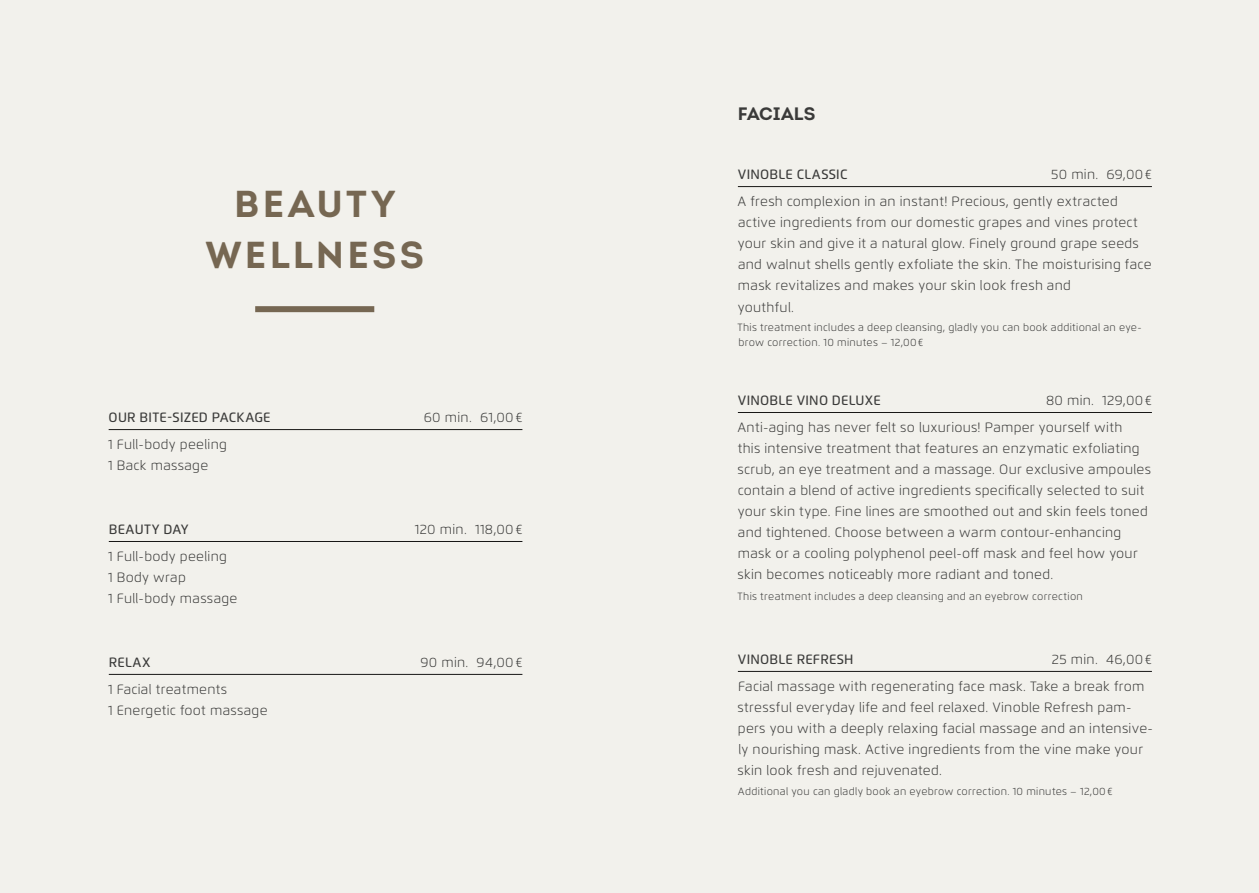
<style>
.page{position:relative;width:1259px;height:893px;background:#f2f1ec}
.page>*{position:absolute;margin:0;border:0;box-sizing:border-box;transform-origin:0 0}
.t1{font:700 37.5px/51px "Intro";letter-spacing:.085em;color:#766752;text-align:center}
.t2{font:700 18px "Intro";color:#3a3a39}
.t3{font:300 13.5px/21px "Flexo";letter-spacing:.02em;color:#3a3a39}
.t4{font:500 13.5px "Flexo";letter-spacing:.02em;color:#3a3a39}
.t5{font:300 10.5px/15px "Flexo";letter-spacing:.03em;color:#3a3a39}
</style>
<div class="page">
<hr style="left:738px;top:186px;width:414px;height:1px;background:#181716">
<hr style="left:738px;top:412px;width:414px;height:1px;background:#181716">
<hr style="left:738px;top:671px;width:414px;height:1px;background:#181716">
<hr style="left:109px;top:429px;width:413px;height:1px;background:#181716">
<hr style="left:109px;top:541px;width:413px;height:1px;background:#181716">
<hr style="left:109px;top:674px;width:413px;height:1px;background:#181716">
<div style="left:255px;top:306px;width:119px;height:6px;background:#766752"></div>
<h1 class="t1" style="left:205px;top:178px;width:220px">BEAUTY<br>WELLNESS</h1>
<p class="t4" style="left:109px;top:409px;width:163px">OUR BITE-SIZED PACKAGE</p>
<p class="t3" style="left:424px;top:407px;width:100px">60 min. 61,00€</p>
<p class="t3" style="left:108px;top:434px;width:120px">1 Full-body peeling<br>1 Back massage</p>
<p class="t4" style="left:109px;top:521px;width:81px">BEAUTY DAY</p>
<p class="t3" style="left:415px;top:519px;width:109px">120 min. 118,00€</p>
<p class="t3" style="left:108px;top:546px;width:131px">1 Full-body peeling<br>1 Body wrap<br>1 Full-body massage</p>
<p class="t4" style="left:109px;top:654px;width:43px">RELAX</p>
<p class="t3" style="left:420px;top:652px;width:103px">90 min. 94,00€</p>
<p class="t3" style="left:108px;top:679px;width:161px">1 Facial treatments<br>1 Energetic foot massage</p>
<h2 class="t2" style="left:738px;top:102px;width:79px">FACIALS</h2>
<p class="t3" style="left:737px;top:161px;width:416px;line-height:27.5px;text-indent:314px">50 min. 69,00€<br>A fresh complexion in an instant! Precious, gently extracted</p>
<p class="t3" style="left:738px;top:212px;width:415px">active ingredients from our domestic grapes and vines protect your skin and give it a natural glow. Finely ground grape seeds and walnut shells gently exfoliate the skin. The moisturising face mask revitalizes and makes your skin look fresh and<br>youthful.</p>
<p class="t5" style="left:737px;top:320px;width:405px">This treatment includes a deep cleansing, gladly you can book additional an eye&shy;brow correction. 10 minutes – 12,00€</p>
<p class="t4" style="left:738px;top:166px;width:111px">VINOBLE CLASSIC</p>
<p class="t3" style="left:737px;top:387px;width:416px;line-height:27.5px;text-indent:309px">80 min. 129,00€<br>Anti-aging has never felt so luxurious! Pamper yourself with</p>
<p class="t3" style="left:737px;top:438px;width:415px">this intensive treatment that features an enzymatic exfoliating scrub, an eye treatment and a massage. Our exclusive ampoules contain a blend of active ingredients specifically selected to suit your skin type. Fine lines are smoothed out and skin feels toned and tightened. Choose between a warm contour-enhancing mask or a cooling polyphenol peel-off mask and feel how your skin becomes noticeably more radiant and toned.</p>
<p class="t5" style="left:737px;top:589px;width:347px">This treatment includes a deep cleansing and an eyebrow correction</p>
<p class="t4" style="left:738px;top:392px;width:144px">VINOBLE VINO DELUXE</p>
<p class="t3" style="left:738px;top:645px;width:415px;line-height:27.5px;text-indent:313px">25 min. 46,00€<br>Facial massage with regenerating face mask. Take a break from</p>
<p class="t3" style="left:737px;top:697px;width:417px">stressful everyday life and feel relaxed. Vinoble Refresh pam&shy;pers you with a deeply relaxing facial massage and an intensive&shy;ly nourishing mask. Active ingredients from the vine make your skin look fresh and rejuvenated.</p>
<p class="t5" style="left:738px;top:783px;width:376px">Additional you can gladly book an eyebrow correction. 10 minutes – 12,00€</p>
<p class="t4" style="left:738px;top:651px;width:117px">VINOBLE REFRESH</p>
</div>
